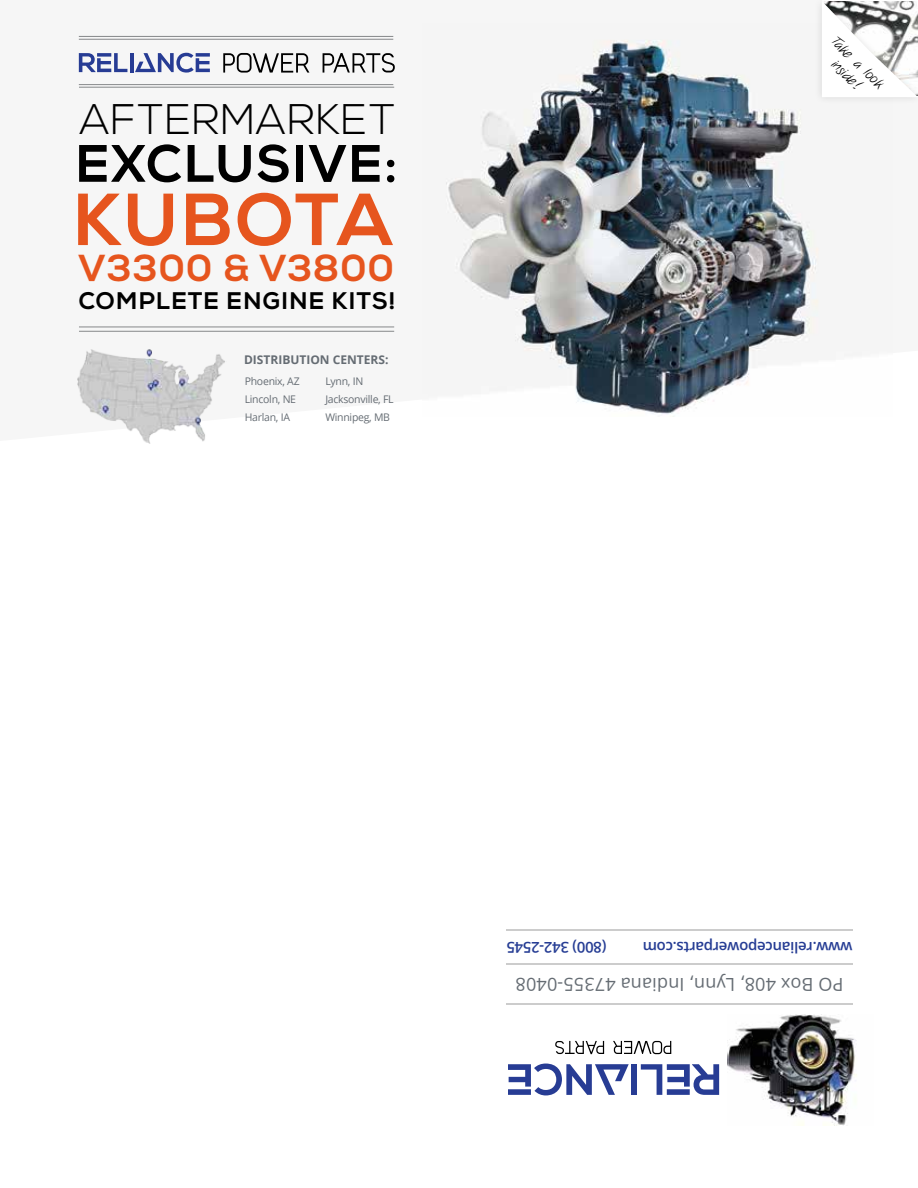
<style>
.page{position:relative;width:918px;height:1188px;background:#fff}
.page>*{position:absolute;margin:0;border:0;box-sizing:border-box;transform-origin:0 0}
.t1{font:800 73.5px "Nexa";letter-spacing:.02em;color:#e6551e}
.t2{font:800 52.5px "Nexa";letter-spacing:.02em;color:#000}
.t3{font:300 42.75px "Nexa";letter-spacing:.02em;color:#000}
.t4{font:800 37.5px "Nexa";letter-spacing:.02em;color:#e6551e}
.t5{font:800 24px "Nexa";letter-spacing:.035em;color:#000}
.t6{font:18px "Open Sans";letter-spacing:.01em;color:#656c73}
.t7{font:600 15px "Open Sans";letter-spacing:-.02em;color:#263d94}
.t8{font:15px/16.5px "Notethis";color:#000;text-align:center}
.t9{font:700 12px "Open Sans";color:#656c73}
.t10{font:10.5px/18px "Open Sans";letter-spacing:-.025em;color:#656c73}
</style>
<div class="page">
<div style="left:78px;top:35px;width:317px;height:297px;background:#f6f6f6"></div>
<div style="left:631px;top:1064px;width:6px;height:31px;background:#273c94"></div>
<svg style="left:641px;top:1064px;width:78px;height:31px"></svg>
<svg style="left:508px;top:1064px;width:121px;height:31px"></svg>
<svg style="left:613px;top:1041px;width:58px;height:13px"></svg>
<svg style="left:555px;top:1041px;width:49px;height:13px"></svg>
<hr style="left:507px;top:1004px;width:346px;height:1px;background:#9a9a9a">
<hr style="left:507px;top:963px;width:346px;height:1px;background:#9a9a9a">
<hr style="left:507px;top:929px;width:346px;height:1px;background:#9a9a9a">
<img style="left:727px;top:1014px;width:130px;height:111px">
<img style="left:77px;top:349px;width:150px;height:95px">
<img style="left:445px;top:39px;width:417px;height:378px">
<hr style="left:79px;top:39px;width:314px;height:1px;background:#86888a">
<hr style="left:79px;top:84px;width:314px;height:1px;background:#86888a">
<hr style="left:79px;top:36px;width:314px;height:1px;background:#86888a">
<hr style="left:79px;top:87px;width:315px;height:1px;background:#86888a">
<hr style="left:79px;top:331px;width:315px;height:1px;background:#86888a">
<hr style="left:79px;top:327px;width:315px;height:1px;background:#86888a">
<div style="left:814px;top:0;width:104px;height:105px;background:#efefef"></div>
<svg style="left:822px;top:1px;width:96px;height:96px"></svg>
<hr style="left:130px;top:53px;width:4px;height:19px;background:#273c94">
<svg style="left:79px;top:53px;width:48px;height:19px"></svg>
<svg style="left:135px;top:53px;width:75px;height:20px"></svg>
<svg style="left:223px;top:53px;width:86px;height:20px"></svg>
<svg style="left:323px;top:53px;width:72px;height:20px"></svg>
<h3 class="t3" style="left:80px;top:95px;width:317px">AFTERMARKET</h3>
<h2 class="t2" style="left:75px;top:131px;width:324px">EXCLUSIVE:</h2>
<h1 class="t1" style="left:72px;top:175px;width:323px">KUBOTA</h1>
<h3 class="t4" style="left:78px;top:245px;width:317px">V3300 &amp; V3800</h3>
<h3 class="t5" style="left:78px;top:286px;width:318px">COMPLETE ENGINE KITS!</h3>
<p class="t9" style="left:244px;top:351px;width:146px">DISTRIBUTION CENTERS:</p>
<p class="t10" style="left:245px;top:372px;width:56px">Phoenix, AZ<br>Lincoln, NE<br>Harlan, IA</p>
<p class="t10" style="left:325px;top:372px;width:70px">Lynn, IN<br>Jacksonville, FL<br>Winnipeg, MB</p>
<h3 class="t8" style="left:840px;top:34px;width:68px;rotate:44deg">Take a look inside!</h3>
<h3 class="t7" style="left:606px;top:957px;width:101px;rotate:-180deg">(800) 342-2545</h3>
<h3 class="t7" style="left:853px;top:957px;width:211px;rotate:-180deg">www.reliancepowerparts.com</h3>
<h3 class="t6" style="left:844px;top:996px;width:329px;rotate:-180deg">PO Box 408, Lynn, Indiana 47355-0408</h3>
</div>
